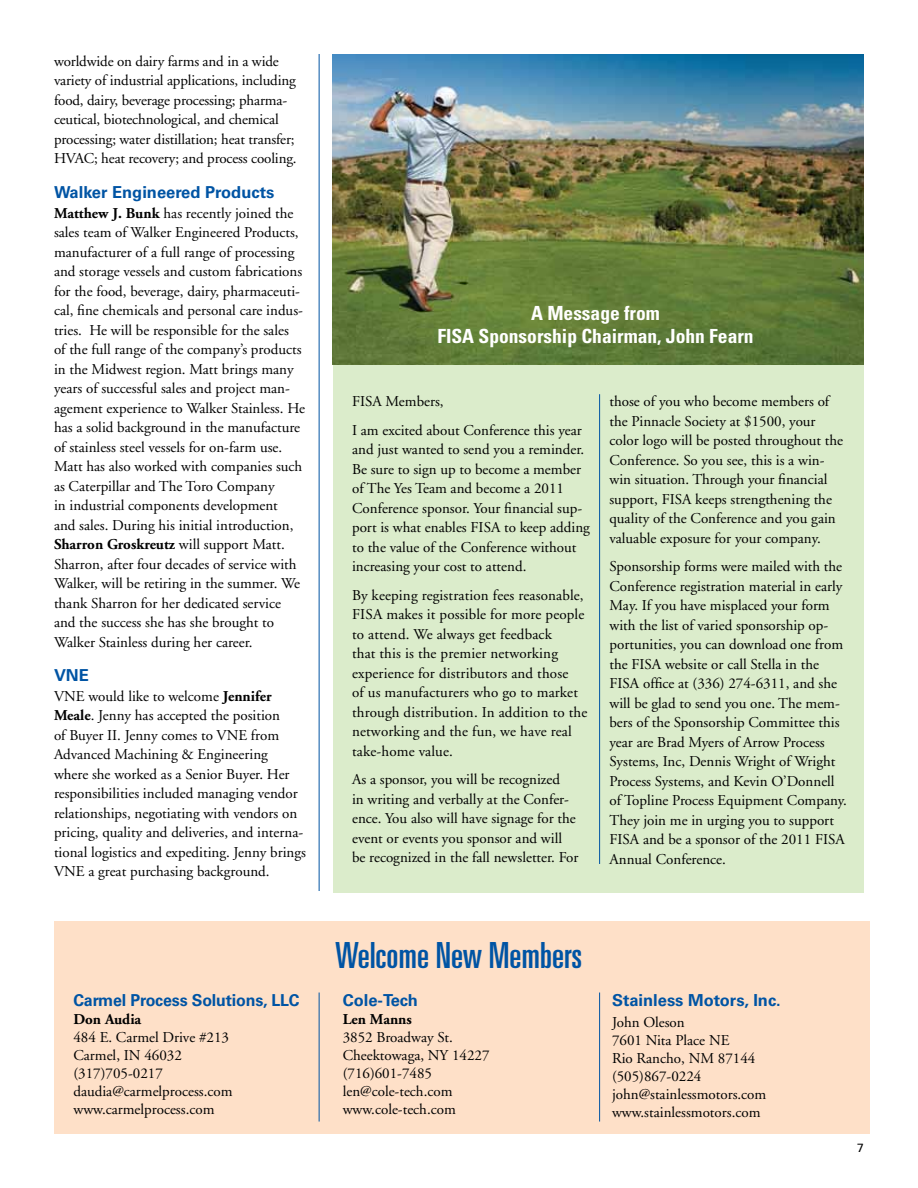
<style>
.page{position:relative;width:918px;height:1188px;background:#fff}
.page>*{position:absolute;margin:0;border:0;box-sizing:border-box;transform-origin:0 0}
.t1{font:ultra-condensed 36px "Univers LT Std";color:#0054a4}
.t2{font:700 condensed 19.5px/23.4px "Univers LT Std";color:#fff;text-align:center}
.t3{font:700 16.5px "Univers LT Std";color:#0054a4}
.t4{font:15px/19.5px "Adobe Garamond";color:#000}
.t5{font:700 15px "Adobe Garamond";color:#000}
.t6{font:12px "Univers LT Std";color:#000}
.s1{font-weight:700}
</style>
<div class="page">
<div style="left:54px;top:921px;width:815px;height:213px;background:#fee0c8"></div>
<div style="left:333px;top:334px;width:531px;height:559px;background:#dbeccb"></div>
<hr style="left:319px;top:54px;width:1px;height:837px;background:#0054a4">
<hr style="left:319px;top:993px;width:1px;height:129px;background:#0054a4">
<hr style="left:599px;top:993px;width:1px;height:129px;background:#0054a4">
<hr style="left:599px;top:394px;width:1px;height:470px;background:#0054a4">
<img style="left:332px;top:54px;width:532px;height:310px">
<p class="t4" style="left:54px;top:52px;width:244px">worldwide on dairy farms and in a wide variety of industrial applications, including food, dairy, beverage processing; pharma&shy;ceutical, biotechnological, and chemical processing; water distillation; heat transfer; HVAC; heat recovery; and process cooling.</p>
<p class="t3" style="left:54px;top:183px;width:222px">Walker Engineered Products</p>
<p class="t4" style="left:54px;top:204px;width:253px"><span class="s1">Matthew J. Bunk</span> has recently joined the sales team of Walker Engineered Products, manufacturer of a full range of processing and storage vessels and custom fabrications for the food, beverage, dairy, pharmaceuti&shy;cal, fine chemicals and personal care indus&shy;tries. He will be responsible for the sales<br>of the full range of the company’s products in the Midwest region. Matt brings many years of successful sales and project man&shy;agement experience to Walker Stainless. He has a solid background in the manufacture of stainless steel vessels for on-farm use.<br>Matt has also worked with companies such as Caterpillar and The Toro Company<br>in industrial components development<br>and sales. During his initial introduction, <span class="s1">Sharron Groskreutz</span> will support Matt.<br>Sharron, after four decades of service with Walker, will be retiring in the summer. We thank Sharron for her dedicated service and the success she has she brought to Walker Stainless during her career.</p>
<p class="t3" style="left:54px;top:666px;width:36px">VNE</p>
<p class="t4" style="left:54px;top:687px;width:253px">VNE would like to welcome <span class="s1">Jennifer Meale</span>. Jenny has accepted the position<br>of Buyer II. Jenny comes to VNE from Advanced Machining &amp; Engineering where she worked as a Senior Buyer. Her responsibilities included managing vendor relationships, negotiating with vendors on pricing, quality and deliveries, and interna&shy;tional logistics and expediting. Jenny brings VNE a great purchasing background.</p>
<p class="t3" style="left:73px;top:990px;width:228px">Carmel Process Solutions, LLC</p>
<p class="t5" style="left:73px;top:1011px;width:69px">Don Audia</p>
<p class="t4" style="left:73px;top:1029px;width:161px;line-height:18px">484 E. Carmel Drive #213<br>Carmel, IN 46032 (317)705-0217 daudia@carmelprocess.com www.carmelprocess.com</p>
<h2 class="t2" style="left:437px;top:301px;width:318px">A Message from<br>FISA Sponsorship Chairman, John Fearn</h2>
<p class="t4" style="left:352px;top:388px;width:231px;line-height:28.5px">FISA Members,<br>I am excited about Conference this year</p>
<p class="t4" style="left:352px;top:440px;width:239px">and just wanted to send you a reminder.<br>Be sure to sign up to become a member of The Yes Team and become a 2011<br>Conference sponsor. Your financial sup&shy;port is what enables FISA to keep adding to the value of the Conference without increasing your cost to attend.</p>
<p class="t4" style="left:352px;top:586px;width:237px">By keeping registration fees reasonable, FISA makes it possible for more people to attend. We always get feedback<br>that this is the premier networking experience for distributors and those<br>of us manufacturers who go to market through distribution. In addition to the networking and the fun, we have real take-home value.</p>
<p class="t4" style="left:352px;top:770px;width:228px">As a sponsor, you will be recognized<br>in writing and verbally at the Confer&shy;ence. You also will have signage for the event or events you sponsor and will be recognized in the fall newsletter. For</p>
<p class="t4" style="left:609px;top:392px;width:235px">those of you who become members of the Pinnacle Society at $1500, your color logo will be posted throughout the Conference. So you see, this is a win&shy;win situation. Through your financial support, FISA keeps strengthening the quality of the Conference and you gain valuable exposure for your company.</p>
<p class="t4" style="left:609px;top:557px;width:239px">Sponsorship forms were mailed with the Conference registration material in early May. If you have misplaced your form with the list of varied sponsorship op&shy;portunities, you can download one from the FISA website or call Stella in the FISA office at (336) 274-6311, and she will be glad to send you one. The mem&shy;bers of the Sponsorship Committee this year are Brad Myers of Arrow Process Systems, Inc, Dennis Wright of Wright Process Systems, and Kevin O’Donnell of Topline Process Equipment Company.<br>They join me in urging you to support FISA and be a sponsor of the 2011 FISA Annual Conference.</p>
<h1 class="t1" style="left:335px;top:935px;width:249px">Welcome New Members</h1>
<p class="t3" style="left:343px;top:990px;width:77px">Cole-Tech</p>
<p class="t5" style="left:343px;top:1011px;width:71px">Len Manns</p>
<p class="t4" style="left:343px;top:1029px;width:148px;line-height:18px">3852 Broadway St.<br>Cheektowaga, NY 14227 (716)601-7485 len@cole-tech.com www.cole-tech.com</p>
<p class="t3" style="left:612px;top:990px;width:170px">Stainless Motors, Inc.</p>
<p class="t4" style="left:612px;top:1014px;width:156px;line-height:18px">John Oleson<br>7601 Nita Place NE<br>Rio Rancho, NM 87144 (505)867-0224 john@stainlessmotors.com www.stainlessmotors.com</p>
<p class="t6" style="left:857px;top:1140px;width:8px">7</p>
</div>
